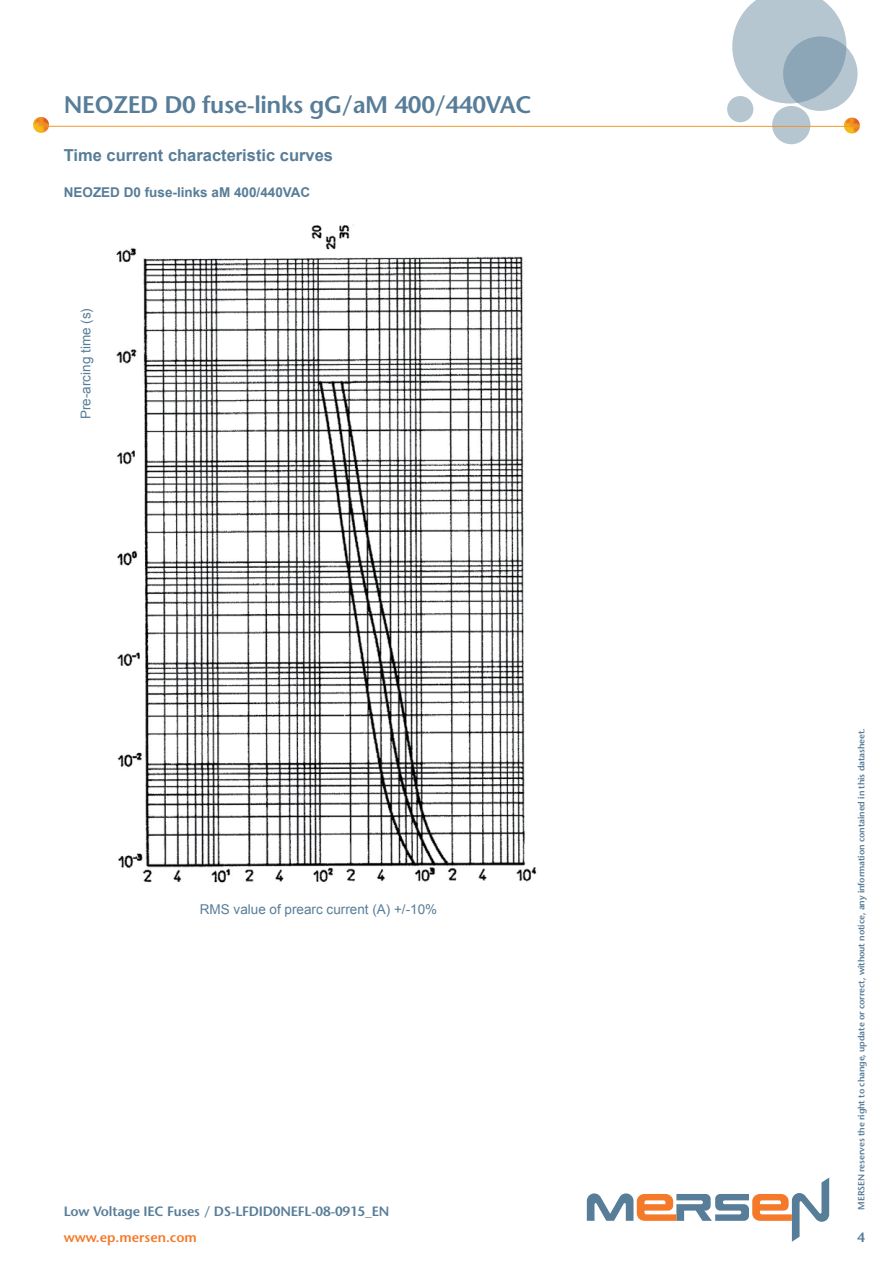
<style>
.page{position:relative;width:893px;height:1263px;background:#fff}
.page>*{position:absolute;margin:0;border:0;box-sizing:border-box;transform-origin:0 0}
.t1{font:600 24px "Stone Sans Std";letter-spacing:-.015em;color:#587d98}
.t2{font:700 16.5px "Arial";color:#587d98}
.t3{font:13.5px "Arial";color:#587d98}
.t4{font:600 13.5px "Stone Sans Std";letter-spacing:-.015em;color:#587d98}
.t5{font:700 13.5px "Arial";color:#587d98}
.t6{font:600 13.5px "Stone Sans Std";color:#f47929}
.t7{font:600 9px "Stone Sans Std";letter-spacing:-.015em;color:#587d98}
</style>
<div class="page">
<svg style="left:587px;top:1177px;width:242px;height:65px"></svg>
<img style="left:116px;top:224px;width:421px;height:659px">
<svg style="left:732px;top:0;width:114px;height:103px"></svg>
<svg style="left:783px;top:36px;width:74px;height:75px;fill:#8ca5b7"></svg>
<div style="left:772px;top:106px;width:38px;height:38px;background:#b6c6d1;border-radius:50%"></div>
<div style="left:727px;top:96px;width:26px;height:26px;background:#b6c6d1;border-radius:50%"></div>
<svg style="left:844px;top:118px;width:16px;height:16px"></svg>
<hr style="left:47px;top:126px;width:802px;height:1px;background:#ee9321">
<svg style="left:33px;top:117px;width:16px;height:16px"></svg>
<h1 class="t1" style="left:64px;top:90px;width:469px">NEOZED D0 fuse-links gG/aM 400/440VAC</h1>
<h2 class="t2" style="left:64px;top:144px;width:271px">Time current characteristic curves</h2>
<h3 class="t5" style="left:64px;top:183px;width:248px">NEOZED D0 fuse-links aM 400/440VAC</h3>
<h3 class="t3" style="left:77px;top:419px;width:113px;rotate:-90deg">Pre-arcing time (s)</h3>
<p class="t7" style="left:856px;top:1209px;width:483px;rotate:-90deg">MERSEN reserves the right to change, update or correct, without notice, any information contained in this datasheet.</p>
<h3 class="t3" style="left:200px;top:900px;width:239px">RMS value of prearc current (A) +/-10%</h3>
<h3 class="t4" style="left:64px;top:1203px;width:327px">Low Voltage IEC Fuses / DS-LFDID0NEFL-08-0915_EN</h3>
<h3 class="t6" style="left:64px;top:1229px;width:135px">www.ep.mersen.com</h3>
<h3 class="t4" style="left:857px;top:1229px;width:9px">4</h3>
</div>
